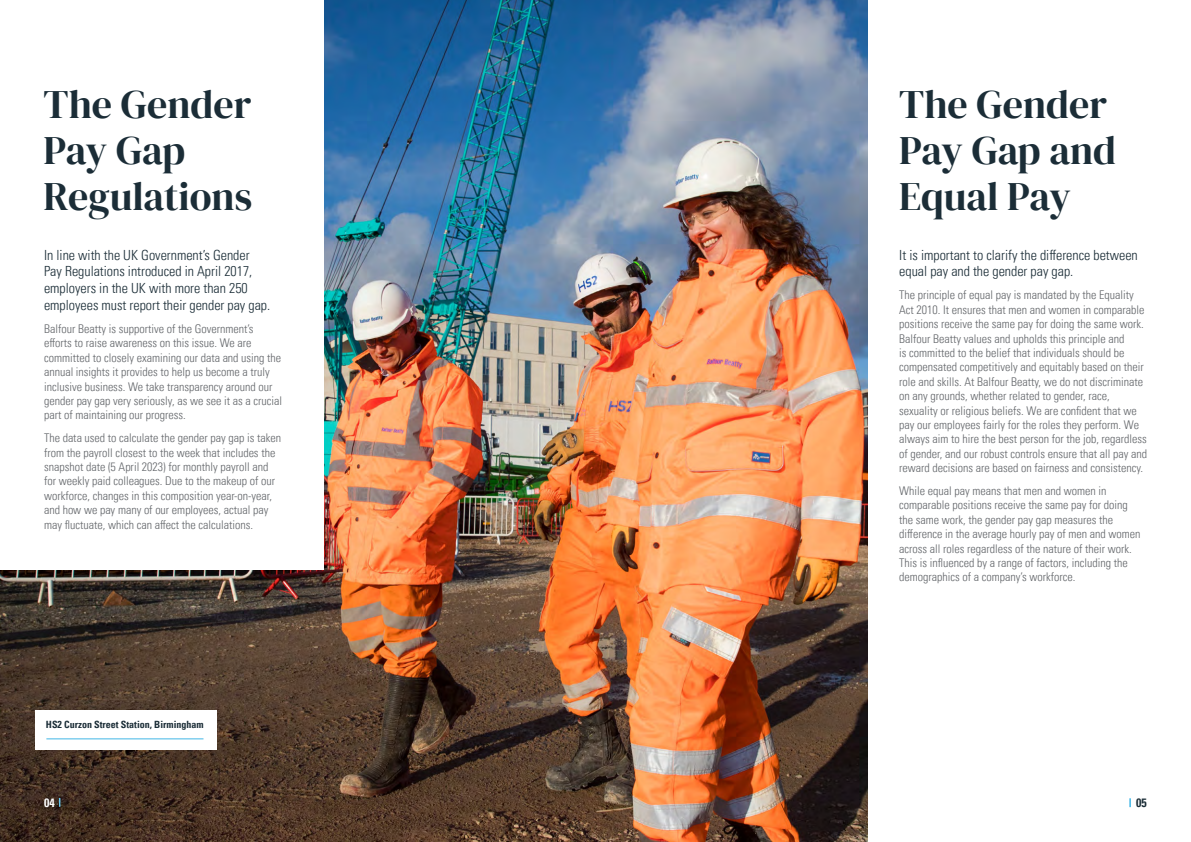
<style>
.page{position:relative;width:1191px;height:842px;background:#fff}
.page>*{position:absolute;margin:0;border:0;box-sizing:border-box;transform-origin:0 0}
.Page_title{font:40px/46px "DM Serif Display";color:#1b2d37}
.Standfirst{font:300 condensed 14px/16.8px "Univers LT Pro";color:#1b2d37}
.Body_text{font:300 condensed 12px/14.4px "Univers LT Pro";color:#64676b}
.t1{font:700 condensed 12px "Univers LT Pro";color:#1b2d37}
.t2{font:700 condensed 12px "Univers LT Pro";color:#fff}
.t3{font:700 condensed 10px "Univers LT Pro";color:#1b2d37}
</style>
<div class="page">
<img style="left:0;top:0;width:867px;height:842px">
<div style="left:0;top:0;width:323px;height:570px;background:#fff"></div>
<div style="left:35px;top:710px;width:182px;height:39px;background:#fff"></div>
<hr style="left:46px;top:738px;width:157px;height:1px;background:#41b6e6">
<h1 class="Page_title" style="left:44px;top:82px;width:209px">The Gender</h1>
<h1 class="Page_title" style="left:44px;top:128px;width:210px">Pay Gap<br>Regulations</h1>
<p class="Standfirst" style="left:44px;top:245px;width:228px">In line with the UK Government’s Gender Pay Regulations introduced in April 2017, employers in the UK with more than 250 employees must report their gender pay gap.</p>
<p class="Body_text" style="left:44px;top:321px;width:239px">Balfour Beatty is supportive of the Government’s efforts to raise awareness on this issue. We are committed to closely examining our data and using the annual insights it provides to help us become a truly inclusive business. We take transparency around our gender pay gap very seriously, as we see it as a crucial part of maintaining our progress.</p>
<p class="Body_text" style="left:44px;top:430px;width:239px">The data used to calculate the gender pay gap is taken from the payroll closest to the week that includes the snapshot date (5 April 2023) for monthly payroll and for weekly paid colleagues. Due to the makeup of our workforce, changes in this composition year-on-year, and how we pay many of our employees, actual pay may fluctuate, which can affect the calculations.</p>
<p class="t3" style="left:46px;top:719px;width:159px">HS2 Curzon Street Station, Birmingham</p>
<p class="t2" style="left:44px;top:795px;width:12px">04</p>
<h1 class="Page_title" style="left:899px;top:82px;width:218px">The Gender<br>Pay Gap and<br>Equal Pay</h1>
<p class="Standfirst" style="left:899px;top:245px;width:240px">It is important to clarify the difference between equal pay and the gender pay gap.</p>
<p class="Body_text" style="left:899px;top:287px;width:249px">The principle of equal pay is mandated by the Equality Act 2010. It ensures that men and women in comparable positions receive the same pay for doing the same work.<br>Balfour Beatty values and upholds this principle and<br>is committed to the belief that individuals should be compensated competitively and equitably based on their role and skills. At Balfour Beatty, we do not discriminate on any grounds, whether related to gender, race, sexuality or religious beliefs. We are confident that we pay our employees fairly for the roles they perform. We always aim to hire the best person for the job, regardless of gender, and our robust controls ensure that all pay and reward decisions are based on fairness and consistency.</p>
<p class="Body_text" style="left:899px;top:483px;width:243px">While equal pay means that men and women in comparable positions receive the same pay for doing the same work, the gender pay gap measures the difference in the average hourly pay of men and women across all roles regardless of the nature of their work.<br>This is influenced by a range of factors, including the demographics of a company’s workforce.</p>
<p class="t1" style="left:1136px;top:795px;width:12px">05</p>
</div>
